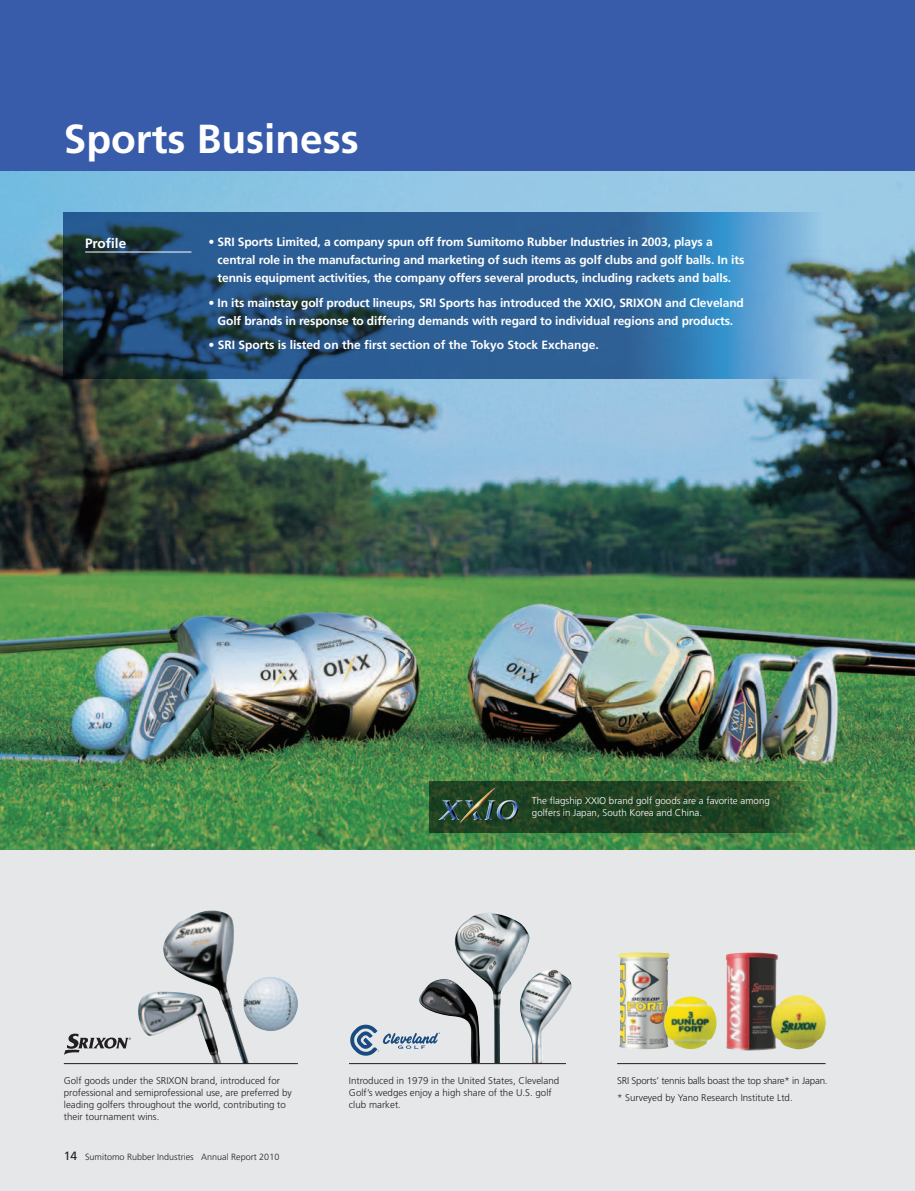
<style>
.page{position:relative;width:915px;height:1191px;background:#fff}
.page>*{position:absolute;margin:0;border:0;box-sizing:border-box;transform-origin:0 0}
.t1{font:700 40.5px "Frutiger";color:#fff}
.t2{font:700 13.5px "Frutiger";color:#fff}
.t3{font:700 12px/18px "Frutiger";letter-spacing:-.01em;color:#fff}
.t4{font:300 9.75px/12px "Frutiger";color:#231f20}
.t5{font:300 9.75px/12px "Frutiger";color:#fff}
.t6{font:300 9.75px "Frutiger";letter-spacing:-.02em;color:#231f20}
.t7{font:300 9px "Frutiger";color:#231f20}
.s1{font-weight:400;font-size:12px}
</style>
<div class="page">
<img style="left:0;top:170px;width:914px;height:680px">
<div style="left:0;top:850px;width:914px;height:341px;background:#e6e7e9"></div>
<div style="left:0;top:0;width:914px;height:170px;background:#385caa"></div>
<svg style="left:64px;top:213px;width:774px;height:165px;background:#326491"></svg>
<svg style="left:429px;top:781px;width:396px;height:51px;background:#254a26"></svg>
<img style="left:437px;top:787px;width:81px;height:36px">
<img style="left:188px;top:910px;width:27px;height:8px">
<img style="left:138px;top:991px;width:83px;height:72px">
<img style="left:243px;top:977px;width:55px;height:54px">
<img style="left:725px;top:952px;width:101px;height:98px">
<img style="left:618px;top:952px;width:51px;height:97px">
<img style="left:662px;top:996px;width:55px;height:53px">
<img style="left:419px;top:979px;width:61px;height:84px">
<img style="left:520px;top:970px;width:51px;height:93px">
<img style="left:454px;top:913px;width:36px;height:73px">
<hr style="left:64px;top:1063px;width:234px;height:1px;background:#231f20">
<hr style="left:349px;top:1063px;width:217px;height:1px;background:#231f20">
<hr style="left:617px;top:1063px;width:208px;height:1px;background:#231f20">
<svg style="left:64px;top:1033px;width:67px;height:22px"></svg>
<svg style="left:350px;top:1023px;width:90px;height:34px"></svg>
<hr style="left:85px;top:252px;width:106px;height:1px;background:#fff">
<h1 class="t1" style="left:64px;top:116px;width:296px">Sports Business</h1>
<p class="t2" style="left:85px;top:235px;width:43px">Profile</p>
<p class="t3" style="left:217px;top:233px;width:528px;text-indent:-9px">• SRI Sports Limited, a company spun off from Sumitomo Rubber Industries in 2003, plays a central role in the manufacturing and marketing of such items as golf clubs and golf balls. In its tennis equipment activities, the company offers several products, including rackets and balls.</p>
<p class="t3" style="left:208px;top:293px;width:536px;text-align:center">• In its mainstay golf product lineups, SRI Sports has introduced the XXIO, SRIXON and Cleveland<br>Golf brands in response to differing demands with regard to individual regions and products.</p>
<p class="t3" style="left:208px;top:336px;width:392px">• SRI Sports is listed on the first section of the Tokyo Stock Exchange.</p>
<p class="t5" style="left:531px;top:794px;width:239px">The flagship XXIO brand golf goods are a favorite among golfers in Japan, South Korea and China.</p>
<p class="t4" style="left:64px;top:1075px;width:229px">Golf goods under the SRIXON brand, introduced for professional and semiprofessional use, are preferred by leading golfers throughout the world, contributing to their tournament wins.</p>
<p class="t4" style="left:349px;top:1075px;width:212px">Introduced in 1979 in the United States, Cleveland<br>Golf’s wedges enjoy a high share of the U.S. golf club market.</p>
<p class="t6" style="left:617px;top:1075px;width:212px">SRI Sports’ tennis balls boast the top share* in Japan.</p>
<p class="t4" style="left:617px;top:1092px;width:177px">* Surveyed by Yano Research Institute Ltd.</p>
<p class="t7" style="left:64px;top:1152px;width:217px"><span class="s1">14</span> Sumitomo Rubber Industries Annual Report 2010</p>
</div>
